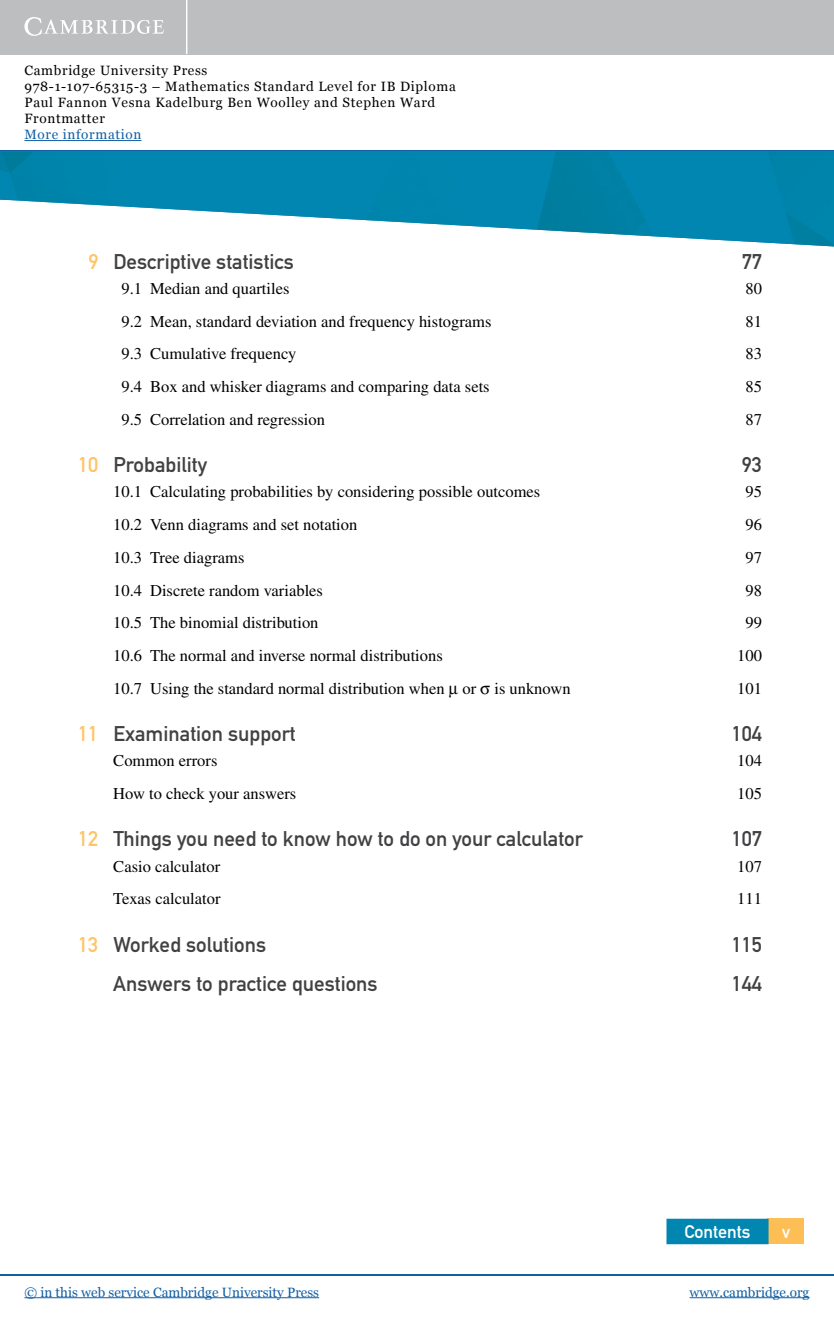
<style>
.page{position:relative;width:834px;height:1321px;background:#fff}
.page>*{position:absolute;margin:0;border:0;box-sizing:border-box;transform-origin:0 0}
.t1{font:21px "DIN Mittelschrift Std";color:#414042}
.t2{font:18px "DIN Mittelschrift Std";color:#fff}
.t3{font:16.5px "Times LT Std";color:#000}
.t4{font:13.5px/16px "Georgia";letter-spacing:.05em;color:#000}
.t5{font:13.5px "Georgia";color:#115fa4}
.t6{font:13.5px "Georgia";letter-spacing:.05em;color:#115fa4}
.s1{color:#fec468}
</style>
<div class="page">
<div style="left:0;top:0;width:833px;height:54px;background:#bcbec0"></div>
<hr style="left:186px;top:0;width:1px;height:54px;background:#fff">
<svg style="left:24px;top:17px;width:140px;height:19px"></svg>
<hr style="left:24px;top:140px;width:117px;height:1px;background:#115fa4">
<hr style="left:0;top:150px;width:833px;height:1px;background:#115fa4">
<hr style="left:0;top:1274px;width:833px;height:1px;background:#115fa4">
<hr style="left:24px;top:1297px;width:295px;height:1px;background:#115fa4">
<hr style="left:689px;top:1297px;width:120px;height:1px;background:#115fa4">
<img style="left:0;top:151px;width:833px;height:48px">
<img style="left:0;top:199px;width:833px;height:47px">
<div style="left:767px;top:1219px;width:36px;height:25px;background:#fdbe56"></div>
<div style="left:666px;top:1219px;width:102px;height:25px;background:#0086b0"></div>
<p class="t4" style="left:24px;top:62px;width:433px">Cambridge University Press<br>978-1-107-65315-3 – Mathematics Standard Level for IB Diploma Paul Fannon Vesna Kadelburg Ben Woolley and Stephen Ward Frontmatter</p>
<p class="t6" style="left:24px;top:126px;width:118px">More information</p>
<p class="t1" style="left:88px;top:249px;width:207px"><span class="s1">9</span> Descriptive statistics</p>
<p class="t1" style="left:741px;top:249px;width:22px">77</p>
<p class="t3" style="left:121px;top:279px;width:169px">9.1 Median and quartiles</p>
<p class="t3" style="left:745px;top:279px;width:18px">80</p>
<p class="t3" style="left:121px;top:312px;width:371px">9.2 Mean, standard deviation and frequency histograms</p>
<p class="t3" style="left:745px;top:312px;width:18px">81</p>
<p class="t3" style="left:121px;top:344px;width:176px">9.3 Cumulative frequency</p>
<p class="t3" style="left:745px;top:344px;width:18px">83</p>
<p class="t3" style="left:121px;top:377px;width:369px">9.4 Box and whisker diagrams and comparing data sets</p>
<p class="t3" style="left:745px;top:377px;width:18px">85</p>
<p class="t3" style="left:121px;top:410px;width:205px">9.5 Correlation and regression</p>
<p class="t3" style="left:745px;top:410px;width:18px">87</p>
<p class="t1" style="left:78px;top:452px;width:130px"><span class="s1">10</span> Probability</p>
<p class="t1" style="left:741px;top:452px;width:22px">93</p>
<p class="t3" style="left:113px;top:482px;width:428px">10.1 Calculating probabilities by considering possible outcomes</p>
<p class="t3" style="left:745px;top:482px;width:18px">95</p>
<p class="t3" style="left:113px;top:515px;width:245px">10.2 Venn diagrams and set notation</p>
<p class="t3" style="left:745px;top:515px;width:18px">96</p>
<p class="t3" style="left:113px;top:548px;width:133px">10.3 Tree diagrams</p>
<p class="t3" style="left:745px;top:548px;width:18px">97</p>
<p class="t3" style="left:113px;top:581px;width:211px">10.4 Discrete random variables</p>
<p class="t3" style="left:745px;top:581px;width:18px">98</p>
<p class="t3" style="left:113px;top:613px;width:207px">10.5 The binomial distribution</p>
<p class="t3" style="left:745px;top:613px;width:18px">99</p>
<p class="t3" style="left:113px;top:646px;width:331px">10.6 The normal and inverse normal distributions</p>
<p class="t3" style="left:737px;top:646px;width:26px">100</p>
<p class="t3" style="left:113px;top:679px;width:458px">10.7 Using the standard normal distribution when or is unknown</p>
<p class="t3" style="left:737px;top:679px;width:26px">101</p>
<p class="t1" style="left:78px;top:721px;width:219px"><span class="s1">11</span> Examination support</p>
<p class="t1" style="left:731px;top:721px;width:32px">104</p>
<p class="t3" style="left:113px;top:751px;width:106px">Common errors</p>
<p class="t3" style="left:737px;top:751px;width:26px">104</p>
<p class="t3" style="left:113px;top:784px;width:184px">How to check your answers</p>
<p class="t3" style="left:737px;top:784px;width:26px">105</p>
<p class="t1" style="left:78px;top:827px;width:506px"><span class="s1">12</span> Things you need to know how to do on your calculator</p>
<p class="t1" style="left:731px;top:827px;width:32px">107</p>
<p class="t3" style="left:113px;top:857px;width:108px">Casio calculator</p>
<p class="t3" style="left:737px;top:857px;width:26px">107</p>
<p class="t3" style="left:113px;top:889px;width:109px">Texas calculator</p>
<p class="t3" style="left:737px;top:889px;width:26px">111</p>
<p class="t1" style="left:78px;top:932px;width:189px"><span class="s1">13</span> Worked solutions</p>
<p class="t1" style="left:731px;top:932px;width:32px">115</p>
<p class="t1" style="left:113px;top:972px;width:266px">Answers to practice questions</p>
<p class="t1" style="left:731px;top:972px;width:32px">144</p>
<p class="t2" style="left:684px;top:1221px;width:67px">Contents</p>
<p class="t2" style="left:782px;top:1221px;width:9px">v</p>
<p class="t5" style="left:24px;top:1284px;width:296px">© in this web service Cambridge University Press</p>
<p class="t5" style="left:689px;top:1284px;width:121px">www.cambridge.org</p>
</div>
